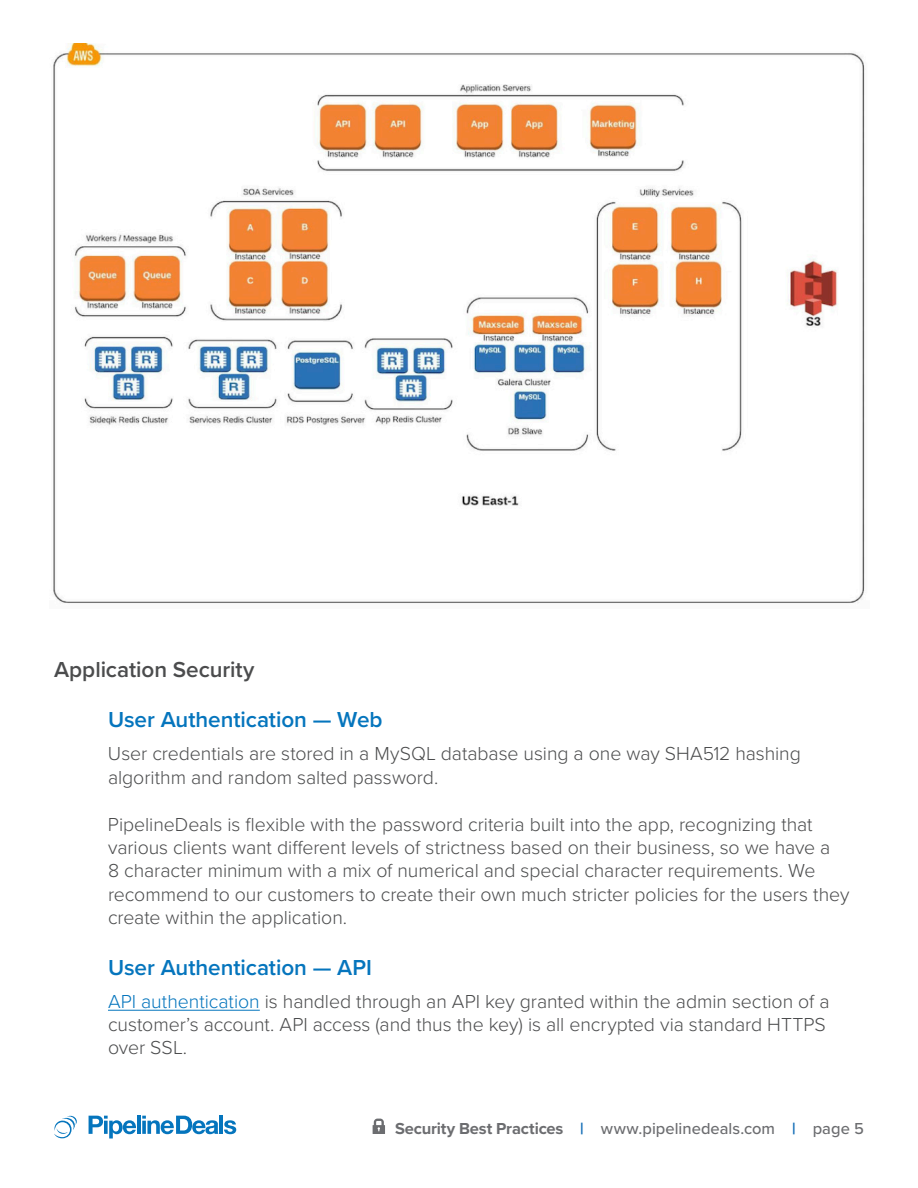
<style>
.page{position:relative;width:918px;height:1188px;background:#fff}
.page>*{position:absolute;margin:0;border:0;box-sizing:border-box;transform-origin:0 0}
.t1{font:600 22.5px "Proxima Nova";letter-spacing:-.005em;color:#0575bd}
.t2{font:600 22.5px "Proxima Nova";color:#4b4c4d}
.t3{font:300 19.5px/23.4px "Proxima Nova";letter-spacing:-.005em;color:#4b4c4d}
.t4{font:500 16.5px "Proxima Nova";color:#6c6d70}
.s1{color:#0575bd}
.s2{font-weight:700}
.s3{font-weight:700;color:#106cb6}
</style>
<div class="page">
<svg style="left:373px;top:1119px;width:12px;height:15px"></svg>
<svg style="left:89px;top:1116px;width:47px;height:23px"></svg>
<hr style="left:137px;top:1116px;width:4px;height:18px;background:#0575bd">
<svg style="left:142px;top:1116px;width:76px;height:18px"></svg>
<hr style="left:219px;top:1116px;width:4px;height:18px;background:#0575bd">
<svg style="left:224px;top:1120px;width:12px;height:14px"></svg>
<svg style="left:54px;top:1116px;width:23px;height:22px"></svg>
<img style="left:53px;top:43px;width:812px;height:561px">
<hr style="left:108px;top:1010px;width:152px;height:1px;background:#0575bd">
<p class="t2" style="left:54px;top:653px;width:202px">Application Security</p>
<p class="t1" style="left:108px;top:703px;width:276px">User Authentication — Web</p>
<p class="t3" style="left:108px;top:741px;width:694px">User credentials are stored in a MySQL database using a one way SHA512 hashing algorithm and random salted password.</p>
<p class="t3" style="left:108px;top:811px;width:743px">PipelineDeals is flexible with the password criteria built into the app, recognizing that various clients want different levels of strictness based on their business, so we have a<br>8 character minimum with a mix of numerical and special character requirements. We recommend to our customers to create their own much stricter policies for the users they create within the application.</p>
<p class="t1" style="left:108px;top:950px;width:265px">User Authentication — API</p>
<p class="t3" style="left:108px;top:988px;width:723px"><span class="s1">API authentication</span> is handled through an API key granted within the admin section of a customer’s account. API access (and thus the key) is all encrypted via standard HTTPS over SSL.</p>
<p class="t4" style="left:395px;top:1116px;width:470px"><span class="s2">Security Best Practices</span> <span class="s3">|</span> www.pipelinedeals.com <span class="s3">|</span> page 5</p>
</div>
